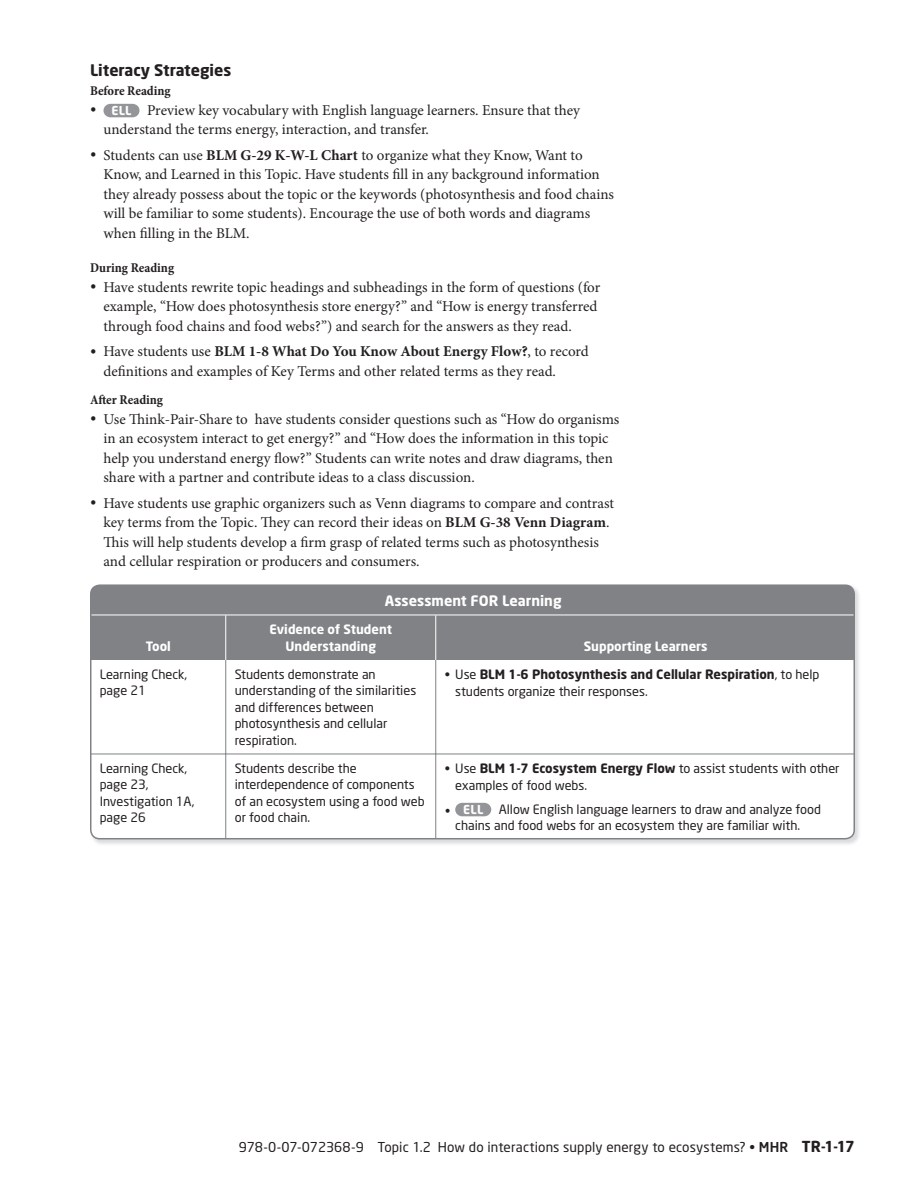
<style>
.page{position:relative;width:918px;height:1188px;background:#fff}
.page>*{position:absolute;margin:0;border:0;box-sizing:border-box;transform-origin:0 0}
.t1{font:700 15.75px "Neo Sans";color:#231f20}
.t2{font:15px/19.5px "Minion Pro";color:#231f20}
.t3{font:700 14.25px "Neo Sans";color:#fff}
.t4{font:13.5px "Neo Sans";letter-spacing:.005em;color:#231f20}
.t5{font:700 condensed 13.5px "Minion Pro";color:#231f20}
.t6{font:12.75px/16.5px "Neo Sans";color:#231f20}
.t7{font:700 12.75px/16.5px "Neo Sans";color:#231f20}
.t8{font:700 12.75px/16.5px "Neo Sans";color:#fff;text-align:center}
.s1{font-size:16.5px}
.s2{font-family:"Neo Sans";font-weight:700;font-size:12.15px;color:#fff}
.s3{font-weight:700}
.s4{font-weight:400}
.s5{font-family:"Minion Pro";font-size:15px}
.s6{font-weight:700;font-size:12.15px;color:#fff}
.s7{font-weight:500}
.s8{font-weight:700;font-size:15px}
</style>
<div class="page">
<div style="left:104px;top:104px;width:36px;height:13px;background:#939598;border-radius:7px"></div>
<img style="left:90px;top:588px;width:769px;height:256px">
<div style="left:93px;top:587px;width:761px;height:72px;background:#808285"></div>
<hr style="left:225px;top:615px;width:1px;height:45px;background:#fff">
<hr style="left:435px;top:615px;width:1px;height:45px;background:#fff">
<svg style="left:91px;top:659px;width:763px;height:180px"></svg>
<hr style="left:91px;top:615px;width:345px;height:1px;background:#fff">
<hr style="left:436px;top:615px;width:418px;height:1px;background:#fff">
<div style="left:455px;top:803px;width:36px;height:13px;background:#939598;border-radius:7px"></div>
<div style="left:90px;top:584px;width:765px;height:255px;border:2px solid #808285;border-radius:9px"></div>
<p class="t1" style="left:90px;top:64px;width:143px">Literacy Strategies</p>
<p class="t5" style="left:90px;top:86px;width:82px">Before Reading</p>
<p class="t2" style="left:104px;top:102px;width:478px;text-indent:-14px"><span class="s1">•</span> <span class="s2">ELL</span> Preview key vocabulary with English language learners. Ensure that they understand the terms energy, interaction, and transfer.</p>
<p class="t2" style="left:103px;top:147px;width:512px;text-indent:-13px"><span class="s1">•</span> Students can use <span class="s3">BLM G-29 K-W-L Chart</span> to organize what they Know, Want to Know, and Learned in this Topic. Have students fill in any background information they already possess about the topic or the keywords (photosynthesis and food chains will be familiar to some students). Encourage the use of both words and diagrams when filling in the BLM.</p>
<p class="t5" style="left:90px;top:263px;width:86px">During Reading</p>
<p class="t2" style="left:104px;top:279px;width:498px;text-indent:-14px"><span class="s1">•</span> Have students rewrite topic headings and subheadings in the form of questions (for example, “How does photosynthesis store energy?” and “How is energy transferred through food chains and food webs?”) and search for the answers as they read.</p>
<p class="t2" style="left:103px;top:343px;width:487px;text-indent:-13px"><span class="s1">•</span> Have students use <span class="s3">BLM 1-8 What Do You Know About Energy Flow?</span>, to record definitions and examples of Key Terms and other related terms as they read.</p>
<p class="t5" style="left:90px;top:395px;width:75px">After Reading</p>
<p class="t2" style="left:104px;top:411px;width:517px;text-indent:-14px"><span class="s1">•</span> Use Think-Pair-Share to have students consider questions such as “How do organisms in an ecosystem interact to get energy?” and “How does the information in this topic help you understand energy flow?” Students can write notes and draw diagrams, then share with a partner and contribute ideas to a class discussion.</p>
<p class="t2" style="left:103px;top:495px;width:512px;text-indent:-13px"><span class="s1">•</span> Have students use graphic organizers such as Venn diagrams to compare and contrast key terms from the Topic. They can record their ideas on <span class="s3">BLM G-38 Venn Diagram</span>.<br>This will help students develop a firm grasp of related terms such as photosynthesis and cellular respiration or producers and consumers.</p>
<p class="t3" style="left:385px;top:595px;width:178px">Assessment FOR Learning</p>
<p class="t8" style="left:146px;top:639px;width:27px">Tool</p>
<p class="t8" style="left:269px;top:623px;width:124px">Evidence of Student<br>Understanding</p>
<p class="t8" style="left:584px;top:639px;width:125px">Supporting Learners</p>
<p class="t6" style="left:100px;top:667px;width:89px">Learning Check, page 21</p>
<p class="t6" style="left:235px;top:667px;width:183px">Students demonstrate an understanding of the similarities and differences between photosynthesis and cellular respiration.</p>
<p class="t6" style="left:455px;top:668px;width:23px">Use</p>
<p class="t7" style="left:455px;top:668px;width:366px;text-indent:-11px"><span class="s4">•</span> BLM 1-6 Photosynthesis and Cellular Respiration<span class="s4">, to help students organize their responses.</span></p>
<p class="t6" style="left:100px;top:761px;width:96px">Learning Check, page 23,<br>Investigation 1A, page 26</p>
<p class="t6" style="left:235px;top:761px;width:191px">Students describe the interdependence of components of an ecosystem using a food web or food chain.</p>
<p class="t6" style="left:455px;top:762px;width:23px">Use</p>
<p class="t6" style="left:455px;top:762px;width:386px;text-indent:-11px">• <span class="s3">BLM 1-7 Ecosystem Energy Flow</span> to assist students with other examples of food webs.</p>
<p class="t6" style="left:455px;top:802px;width:367px;text-indent:-10px"><span class="s5">•</span> <span class="s6">ELL</span> Allow English language learners to draw and analyze food chains and food webs for an ecosystem they are familiar with.</p>
<p class="t4" style="left:239px;top:1142px;width:618px">978-0-07-072368-9 Topic 1.2 How do interactions supply energy to ecosystems? • <span class="s7">MHR</span> <span class="s8">TR-1-17</span></p>
</div>
